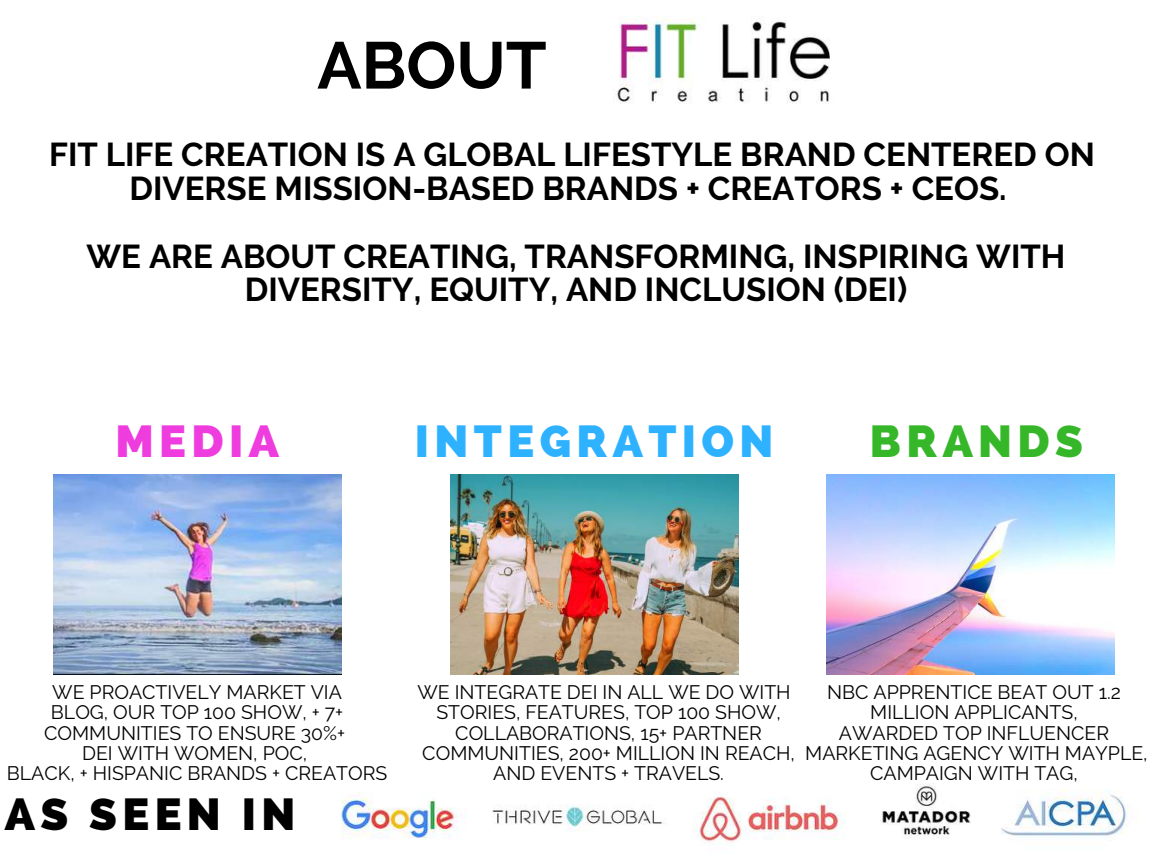
<style>
.page{position:relative;width:1152px;height:864px;background:#fff}
.page>*{position:absolute;margin:0;border:0;box-sizing:border-box;transform-origin:0 0}
.t1{font:700 66px "Raleway";color:#000}
.t2{font:800 45px "Raleway";letter-spacing:.12em;color:#2eb2ff}
.t3{font:800 45px "Raleway";letter-spacing:.12em;color:#000}
.t4{font:800 45px "Raleway";letter-spacing:.12em;color:#35b729}
.t5{font:800 45px "Raleway";letter-spacing:.12em;color:#ee3cde}
.t6{font:700 33px/33.8px "Raleway";color:#000;text-align:center}
.t7{font:19.5px/20.2px "Raleway";color:#000;text-align:center}
</style>
<div class="page">
<img style="left:613px;top:17px;width:217px;height:87px">
<img style="left:53px;top:474px;width:288px;height:201px">
<img style="left:450px;top:474px;width:288px;height:201px">
<img style="left:826px;top:474px;width:288px;height:201px">
<img style="left:341px;top:792px;width:125px;height:47px">
<img style="left:492px;top:805px;width:175px;height:27px">
<img style="left:693px;top:796px;width:153px;height:49px">
<img style="left:1001px;top:789px;width:129px;height:47px">
<img style="left:880px;top:784px;width:91px;height:54px">
<h1 class="t1" style="left:317px;top:27px;width:231px">ABOUT</h1>
<h3 class="t6" style="left:49px;top:138px;width:1047px">FIT LIFE CREATION IS A GLOBAL LIFESTYLE BRAND CENTERED ON<br>DIVERSE MISSION-BASED BRANDS + CREATORS + CEOS.</h3>
<h3 class="t6" style="left:87px;top:239px;width:980px">WE ARE ABOUT CREATING, TRANSFORMING, INSPIRING WITH<br>DIVERSITY, EQUITY, AND INCLUSION (DEI)</h3>
<h2 class="t5" style="left:115px;top:415px;width:165px">MEDIA</h2>
<h2 class="t2" style="left:415px;top:415px;width:360px">INTEGRATION</h2>
<h2 class="t4" style="left:870px;top:415px;width:215px">BRANDS</h2>
<p class="t7" style="left:7px;top:682px;width:382px">WE PROACTIVELY MARKET VIA<br>BLOG, OUR TOP 100 SHOW, + 7+<br>COMMUNITIES TO ENSURE 30%+<br>DEI WITH WOMEN, POC,<br>BLACK, + HISPANIC BRANDS + CREATORS</p>
<h2 class="t3" style="left:5px;top:788px;width:292px">AS SEEN IN</h2>
<p class="t7" style="left:418px;top:682px;width:379px">WE INTEGRATE DEI IN ALL WE DO WITH<br>STORIES, FEATURES, TOP 100 SHOW,<br>COLLABORATIONS, 15+ PARTNER<br>COMMUNITIES, 200+ MILLION IN REACH,<br>AND EVENTS + TRAVELS.</p>
<p class="t7" style="left:805px;top:682px;width:344px">NBC APPRENTICE BEAT OUT 1.2<br>MILLION APPLICANTS,<br>AWARDED TOP INFLUENCER<br>MARKETING AGENCY WITH MAYPLE,<br>CAMPAIGN WITH TAG,</p>
</div>
